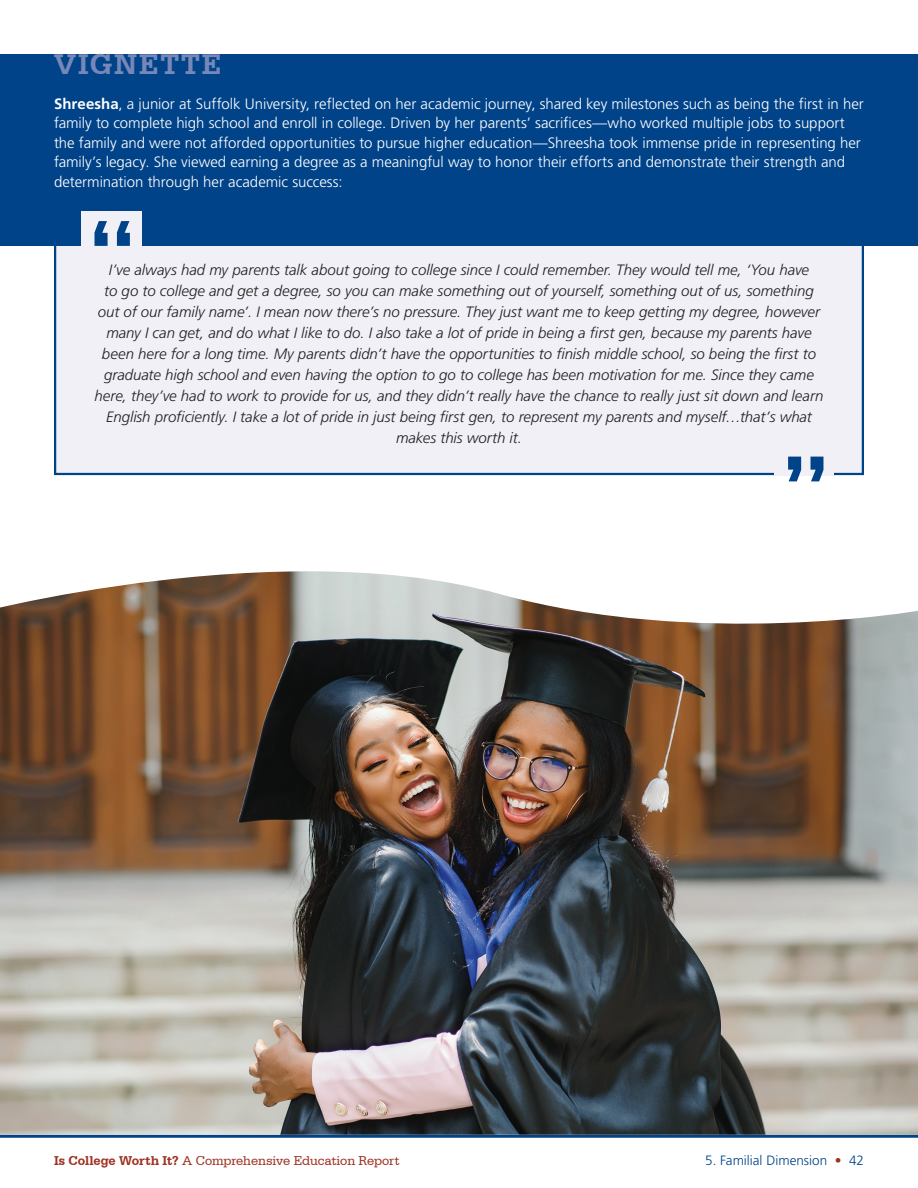
<style>
.page{position:relative;width:918px;height:1188px;background:#fff}
.page>*{position:absolute;margin:0;border:0;box-sizing:border-box;transform-origin:0 0}
.Quotes{font:700 90px "Serifa BT";color:#004389}
.Quotes-2{font:700 30px "Serifa BT";letter-spacing:.06em;color:#7788b8}
.t1{font:italic 300 15px/21px "Frutiger LT Std";letter-spacing:-.005em;color:#231f20;text-align:center}
.Main_Text{font:300 15px/19.5px "Frutiger LT Std";color:#fff}
.t2{font:13.5px "Serifa BT";letter-spacing:-.01em;color:#9f3122}
.t3{font:300 13.5px "Frutiger LT Std";color:#004389}
.s1{font-weight:700}
.s2{color:#9f3122}
</style>
<div class="page">
<hr style="left:0;top:1135px;width:918px;height:3px;background:#004389">
<div style="left:54px;top:210px;width:810px;height:265px;background:#f1f0f7;border:2px solid #004389"></div>
<div style="left:0;top:54px;width:918px;height:192px;background:#004389"></div>
<div style="left:81px;top:211px;width:60px;height:45px;background:#f1f0f7"></div>
<div style="left:775px;top:467px;width:59px;height:8px;background:#f1f0f7"></div>
<img style="left:0;top:571px;width:918px;height:564px">
<p class="Quotes-2" style="left:54px;top:45px;width:169px">VIGNETTE</p>
<p class="Main_Text" style="left:54px;top:94px;width:811px"><span class="s1">Shreesha</span>, a junior at Suffolk University, reflected on her academic journey, shared key milestones such as being the first in her family to complete high school and enroll in college. Driven by her parents’ sacrifices—who worked multiple jobs to support the family and were not afforded opportunities to pursue higher education—Shreesha took immense pride in representing her family’s legacy. She viewed earning a degree as a meaningful way to honor their efforts and demonstrate their strength and determination through her academic success:</p>
<p class="Quotes" style="left:87px;top:194px;width:51px">“</p>
<p class="t1" style="left:95px;top:260px;width:730px">I’ve always had my parents talk about going to college since I could remember. They would tell me, ‘You have<br>to go to college and get a degree, so you can make something out of yourself, something out of us, something out of our family name’. I mean now there’s no pressure. They just want me to keep getting my degree, however many I can get, and do what I like to do. I also take a lot of pride in being a first gen, because my parents have been here for a long time. My parents didn’t have the opportunities to finish middle school, so being the first to graduate high school and even having the option to go to college has been motivation for me. Since they came here, they’ve had to work to provide for us, and they didn’t really have the chance to really just sit down and learn English proficiently. I take a lot of pride in just being first gen, to represent my parents and myself…that’s what makes this worth it.</p>
<p class="Quotes" style="left:781px;top:430px;width:51px">”</p>
<p class="t2" style="left:54px;top:1153px;width:347px"><span class="s1">Is College Worth It?</span> A Comprehensive Education Report</p>
<p class="t3" style="left:705px;top:1153px;width:160px">5. Familial Dimension <span class="s2">•</span> 42</p>
</div>
